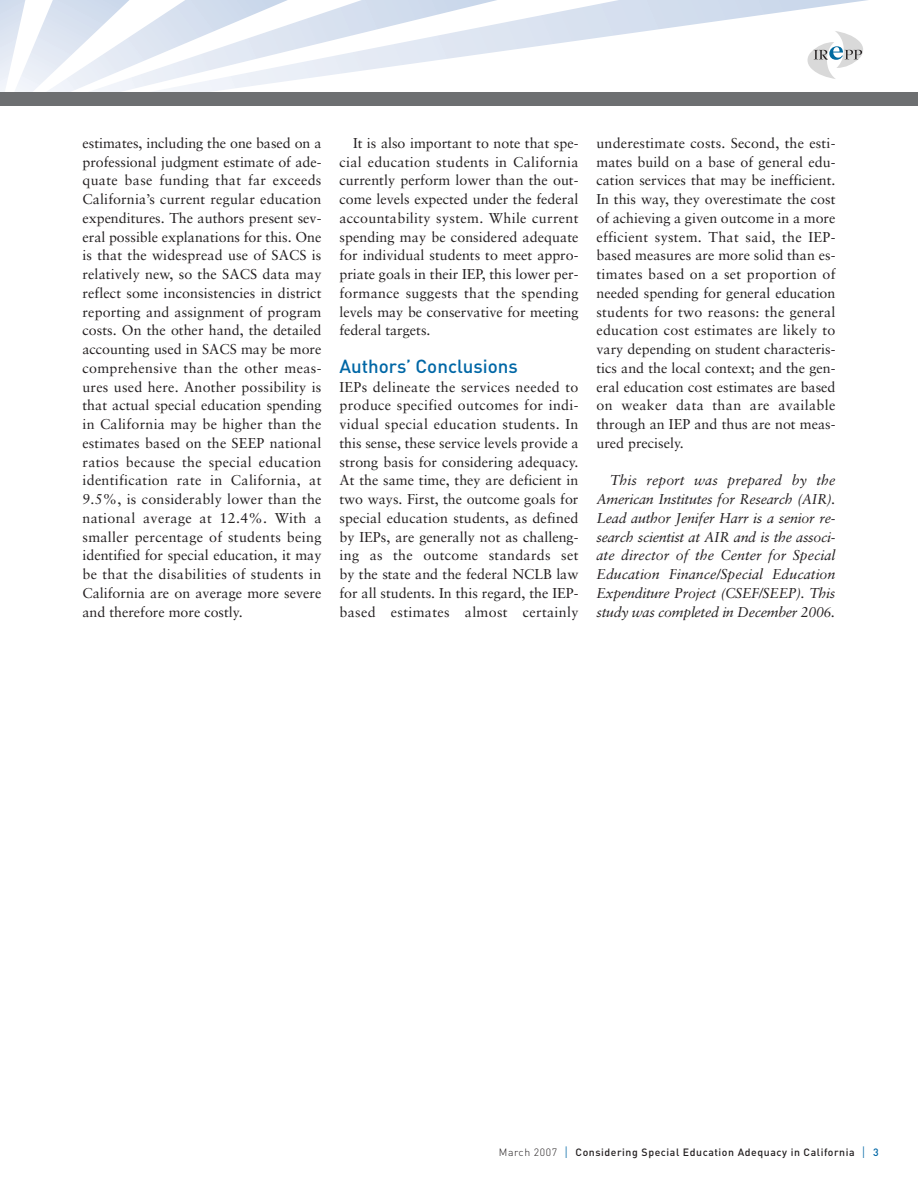
<style>
.page{position:relative;width:918px;height:1188px;background:#fff}
.page>*{position:absolute;margin:0;border:0;box-sizing:border-box;transform-origin:0 0}
.t1{font:500 18.75px "DIN";color:#0067a6}
.t2{font:14.25px/18.8px "Sabon";color:#231f20;text-align:justify}
.t3{font:italic 14.25px/18.8px "Sabon";letter-spacing:-.02em;color:#231f20;text-align:justify}
.t4{font:500 10.5px "DIN";letter-spacing:.055em;color:#231f20}
.s1{font-weight:300}
.s2{font-weight:300;font-size:13.5px;color:#0067a6}
.s3{color:#0067a6}
</style>
<div class="page">
<svg style="left:314px;top:0;width:554px;height:77px"></svg>
<svg style="left:0;top:0;width:314px;height:92px"></svg>
<svg style="left:806px;top:31px;width:58px;height:48px"></svg>
<div style="left:0;top:92px;width:918px;height:13px;background:#6d6f71"></div>
<p class="t2" style="left:82px;top:135px;width:241px">estimates, including the one based on a professional judgment estimate of ade&shy;quate base funding that far exceeds California’s current regular education expenditures. The authors present sev&shy;eral possible explanations for this. One is that the widespread use of SACS is relatively new, so the SACS data may reflect some inconsistencies in district reporting and assignment of program costs. On the other hand, the detailed accounting used in SACS may be more comprehensive than the other meas&shy;ures used here. Another possibility is that actual special education spending in California may be higher than the estimates based on the SEEP national ratios because the special education identification rate in California, at 9.5%, is considerably lower than the national average at 12.4%. With a smaller percentage of students being identified for special education, it may be that the disabilities of students in California are on average more severe and therefore more costly.</p>
<p class="t2" style="left:340px;top:135px;width:241px;text-indent:14px">It is also important to note that spe&shy;cial education students in California currently perform lower than the out&shy;come levels expected under the federal accountability system. While current spending may be considered adequate for individual students to meet appro&shy;priate goals in their IEP, this lower per&shy;formance suggests that the spending levels may be conservative for meeting federal targets.</p>
<h1 class="t1" style="left:339px;top:359px;width:180px">Authors’ Conclusions</h1>
<p class="t2" style="left:339px;top:378px;width:241px">IEPs delineate the services needed to produce specified outcomes for indi&shy;vidual special education students. In this sense, these service levels provide a strong basis for considering adequacy.<br>At the same time, they are deficient in two ways. First, the outcome goals for special education students, as defined by IEPs, are generally not as challeng&shy;ing as the outcome standards set by the state and the federal NCLB law for all students. In this regard, the IEP&shy;based estimates almost certainly</p>
<p class="t2" style="left:597px;top:135px;width:241px">underestimate costs. Second, the esti&shy;mates build on a base of general edu&shy;cation services that may be inefficient.<br>In this way, they overestimate the cost of achieving a given outcome in a more efficient system. That said, the IEP&shy;based measures are more solid than es&shy;timates based on a set proportion of needed spending for general education students for two reasons: the general education cost estimates are likely to vary depending on student characteris&shy;tics and the local context; and the gen&shy;eral education cost estimates are based on weaker data than are available through an IEP and thus are not meas&shy;ured precisely.</p>
<p class="t3" style="left:597px;top:472px;width:241px;text-indent:14px">This report was prepared by the American Institutes for Research (AIR).<br>Lead author Jenifer Harr is a senior re&shy;search scientist at AIR and is the associ&shy;ate director of the Center for Special Education Finance/Special Education Expenditure Project (CSEF/SEEP). This study was completed in December 2006.</p>
<p class="t4" style="left:499px;top:1148px;width:381px"><span class="s1">March 2007</span> <span class="s2">|</span> Considering Special Education Adequacy in California <span class="s2">|</span> <span class="s3">3</span></p>
</div>
